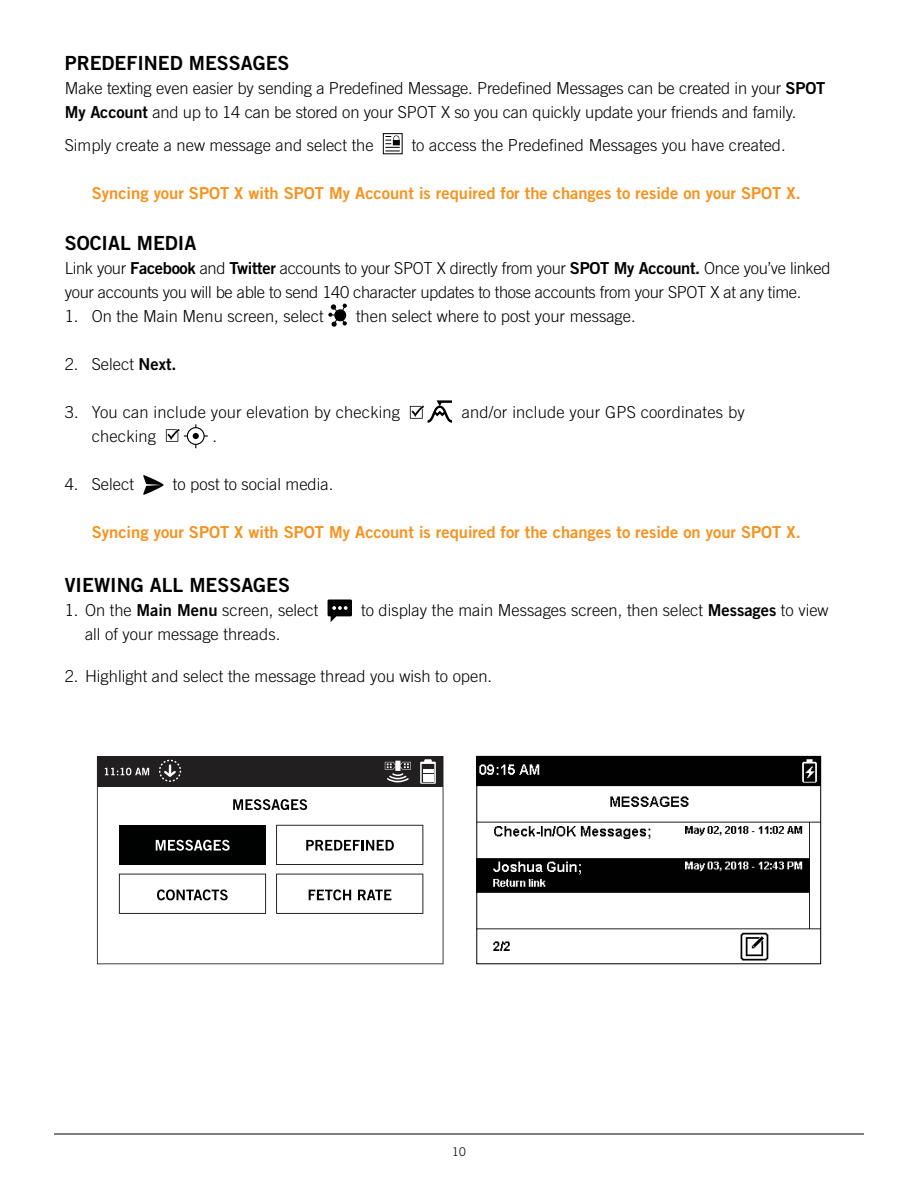
<style>
.page{position:relative;width:918px;height:1188px;background:#fff}
.page>*{position:absolute;margin:0;border:0;box-sizing:border-box;transform-origin:0 0}
.t1{font:19.5px "Trade Gothic Bold Two";color:#000}
.t2{font:300 16.5px/24px "Trade Gothic";color:#000}
.t3{font:300 16.5px/24px "Trade Gothic";letter-spacing:-.02em;color:#000}
.t4{font:16.5px "Trade Gothic Bold Two";color:#f7921e}
.t5{font:300 12px "Trade Gothic";color:#000}
.s1{font-family:"Trade Gothic Bold Two";font-weight:400}
</style>
<div class="page">
<hr style="left:54px;top:1134px;width:810px;height:1px;background:#000">
<div style="left:383px;top:133px;width:20px;height:21px;border:1px solid #000"></div>
<svg style="left:385px;top:135px;width:15px;height:16px"></svg>
<svg style="left:328px;top:304px;width:19px;height:23px"></svg>
<svg style="left:410px;top:400px;width:42px;height:23px"></svg>
<svg style="left:166px;top:424px;width:42px;height:24px"></svg>
<svg style="left:143px;top:475px;width:21px;height:20px"></svg>
<svg style="left:328px;top:600px;width:24px;height:22px"></svg>
<svg style="left:97px;top:787px;width:346px;height:177px"></svg>
<div style="left:97px;top:756px;width:346px;height:31px;background:#221f20"></div>
<svg style="left:159px;top:760px;width:22px;height:22px"></svg>
<svg style="left:385px;top:761px;width:26px;height:21px"></svg>
<svg style="left:420px;top:759px;width:16px;height:25px"></svg>
<div style="left:119px;top:825px;width:147px;height:40px;background:#000101"></div>
<svg style="left:105px;top:768px;width:44px;height:7px"></svg>
<svg style="left:156px;top:840px;width:74px;height:11px"></svg>
<svg style="left:119px;top:874px;width:147px;height:40px"></svg>
<svg style="left:276px;top:874px;width:147px;height:40px"></svg>
<svg style="left:276px;top:825px;width:147px;height:40px"></svg>
<svg style="left:233px;top:799px;width:74px;height:11px"></svg>
<img style="left:478px;top:758px;width:341px;height:203px">
<div style="left:476px;top:756px;width:345px;height:208px;border:1px solid #000"></div>
<p class="t1" style="left:65px;top:51px;width:226px">PREDEFINED MESSAGES</p>
<p class="t2" style="left:65px;top:76px;width:762px">Make texting even easier by sending a Predefined Message. Predefined Messages can be created in your <span class="s1">SPOT<br>My Account</span> and up to 14 can be stored on your SPOT X so you can quickly update your friends and family.</p>
<p class="t2" style="left:65px;top:133px;width:310px">Simply create a new message and select the</p>
<p class="t2" style="left:412px;top:133px;width:376px">to access the Predefined Messages you have created.</p>
<p class="t4" style="left:92px;top:183px;width:710px">Syncing your SPOT X with SPOT My Account is required for the changes to reside on your SPOT X.</p>
<p class="t1" style="left:65px;top:231px;width:133px">SOCIAL MEDIA</p>
<p class="t3" style="left:65px;top:256px;width:767px">Link your <span class="s1">Facebook</span> and <span class="s1">Twitter</span> accounts to your SPOT X directly from your <span class="s1">SPOT My Account.</span> Once you’ve linked your accounts you will be able to send 140 character updates to those accounts from your SPOT X at any time.</p>
<p class="t2" style="left:65px;top:304px;width:260px">1. On the Main Menu screen, select</p>
<p class="t2" style="left:356px;top:304px;width:281px">then select where to post your message.</p>
<p class="t2" style="left:65px;top:352px;width:113px">2. Select <span class="s1">Next.</span></p>
<p class="t2" style="left:65px;top:400px;width:337px">3. You can include your elevation by checking</p>
<p class="t2" style="left:462px;top:400px;width:284px">and/or include your GPS coordinates by</p>
<p class="t2" style="left:92px;top:424px;width:66px">checking</p>
<p class="t2" style="left:212px;top:424px;width:6px">.</p>
<p class="t2" style="left:65px;top:472px;width:71px">4. Select</p>
<p class="t2" style="left:173px;top:472px;width:162px">to post to social media.</p>
<p class="t4" style="left:92px;top:522px;width:710px">Syncing your SPOT X with SPOT My Account is required for the changes to reside on your SPOT X.</p>
<p class="t1" style="left:65px;top:573px;width:227px">VIEWING ALL MESSAGES</p>
<p class="t2" style="left:65px;top:598px;width:255px">1. On the <span class="s1">Main Menu</span> screen, select</p>
<p class="t2" style="left:361px;top:598px;width:469px">to display the main Messages screen, then select <span class="s1">Messages</span> to view</p>
<p class="t2" style="left:85px;top:622px;width:197px">all of your message threads.</p>
<p class="t2" style="left:65px;top:664px;width:429px">2. Highlight and select the message thread you wish to open.</p>
<p class="t5" style="left:452px;top:1145px;width:15px">10</p>
</div>
